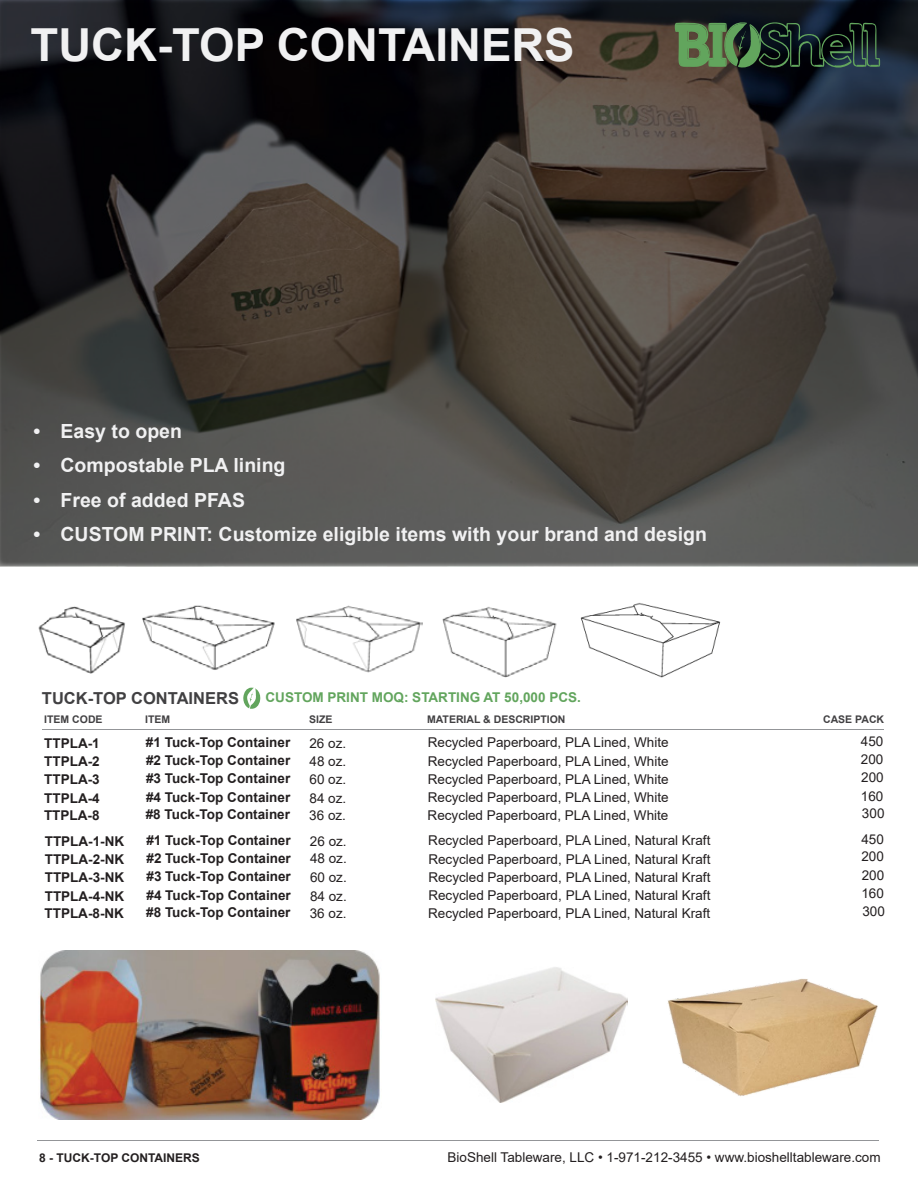
<style>
.page{position:relative;width:918px;height:1188px;background:#fff}
.page>*{position:absolute;margin:0;border:0;box-sizing:border-box;transform-origin:0 0}
.t1{font:700 45.6px "Arial";color:#f1f1f2}
.t2{font:700 19.5px "Arial";color:#f1f1f2}
.t3{font:700 16.5px "Arial";color:#414042}
.t4{font:13.5px "Arial";color:#231f20}
.t5{font:700 13.5px "Arial";color:#231f20}
.t6{font:700 13.5px "Arial";color:#62a55d}
.t7{font:700 12px "Arial";color:#231f20}
.t8{font:700 10.5px "Arial";color:#414042}
</style>
<div class="page">
<svg style="left:0;top:0;width:918px;height:566px;background:#3c3a37"></svg>
<hr style="left:37px;top:1140px;width:842px;height:1px;background:#939598">
<svg style="left:243px;top:687px;width:17px;height:22px"></svg>
<hr style="left:43px;top:730px;width:841px;height:1px;background:#939598">
<img style="left:38px;top:606px;width:87px;height:68px">
<img style="left:142px;top:605px;width:133px;height:65px">
<img style="left:296px;top:605px;width:126px;height:68px">
<img style="left:442px;top:607px;width:115px;height:71px">
<img style="left:580px;top:603px;width:141px;height:75px">
<img style="left:40px;top:950px;width:340px;height:169px">
<img style="left:436px;top:967px;width:191px;height:135px">
<img style="left:668px;top:979px;width:210px;height:118px">
<svg style="left:674px;top:17px;width:206px;height:54px;background:#2d4433"></svg>
<h1 class="t1" style="left:31px;top:13px;width:546px">TUCK-TOP CONTAINERS</h1>
<h2 class="t2" style="left:33px;top:417px;width:150px">• Easy to open</h2>
<h2 class="t2" style="left:33px;top:452px;width:254px">• Compostable PLA lining</h2>
<h2 class="t2" style="left:33px;top:486px;width:213px">• Free of added PFAS</h2>
<h2 class="t2" style="left:33px;top:521px;width:675px">• CUSTOM PRINT: Customize eligible items with your brand and design</h2>
<p class="t3" style="left:42px;top:687px;width:199px">TUCK-TOP CONTAINERS</p>
<p class="t6" style="left:266px;top:688px;width:317px">CUSTOM PRINT MOQ: STARTING AT 50,000 PCS.</p>
<p class="t8" style="left:44px;top:712px;width:60px">ITEM CODE</p>
<p class="t8" style="left:145px;top:712px;width:27px">ITEM</p>
<p class="t8" style="left:309px;top:712px;width:25px">SIZE</p>
<p class="t8" style="left:427px;top:712px;width:140px">MATERIAL &amp; DESCRIPTION</p>
<p class="t8" style="left:823px;top:712px;width:63px">CASE PACK</p>
<p class="t5" style="left:44px;top:734px;width:57px">TTPLA-1</p>
<p class="t5" style="left:146px;top:733px;width:146px">#1 Tuck-Top Container</p>
<p class="t4" style="left:309px;top:734px;width:38px">26 oz.</p>
<p class="t4" style="left:428px;top:733px;width:242px">Recycled Paperboard, PLA Lined, White</p>
<p class="t4" style="left:861px;top:732px;width:24px">450</p>
<p class="t5" style="left:44px;top:752px;width:57px">TTPLA-2</p>
<p class="t5" style="left:146px;top:751px;width:146px">#2 Tuck-Top Container</p>
<p class="t4" style="left:310px;top:752px;width:38px">48 oz.</p>
<p class="t4" style="left:428px;top:752px;width:242px">Recycled Paperboard, PLA Lined, White</p>
<p class="t4" style="left:861px;top:750px;width:24px">200</p>
<p class="t5" style="left:44px;top:770px;width:57px">TTPLA-3</p>
<p class="t5" style="left:146px;top:769px;width:146px">#3 Tuck-Top Container</p>
<p class="t4" style="left:310px;top:770px;width:38px">60 oz.</p>
<p class="t4" style="left:428px;top:770px;width:242px">Recycled Paperboard, PLA Lined, White</p>
<p class="t4" style="left:861px;top:768px;width:24px">200</p>
<p class="t5" style="left:44px;top:789px;width:57px">TTPLA-4</p>
<p class="t5" style="left:146px;top:788px;width:146px">#4 Tuck-Top Container</p>
<p class="t4" style="left:310px;top:789px;width:38px">84 oz.</p>
<p class="t4" style="left:428px;top:788px;width:242px">Recycled Paperboard, PLA Lined, White</p>
<p class="t4" style="left:861px;top:787px;width:24px">160</p>
<p class="t5" style="left:44px;top:806px;width:57px">TTPLA-8</p>
<p class="t5" style="left:146px;top:805px;width:146px">#8 Tuck-Top Container</p>
<p class="t4" style="left:309px;top:806px;width:38px">36 oz.</p>
<p class="t4" style="left:428px;top:806px;width:242px">Recycled Paperboard, PLA Lined, White</p>
<p class="t4" style="left:862px;top:804px;width:24px">300</p>
<p class="t5" style="left:45px;top:831px;width:81px">TTPLA-1-NK</p>
<p class="t5" style="left:146px;top:831px;width:146px">#1 Tuck-Top Container</p>
<p class="t4" style="left:310px;top:832px;width:38px">26 oz.</p>
<p class="t4" style="left:428px;top:831px;width:284px">Recycled Paperboard, PLA Lined, Natural Kraft</p>
<p class="t4" style="left:861px;top:830px;width:24px">450</p>
<p class="t5" style="left:45px;top:849px;width:81px">TTPLA-2-NK</p>
<p class="t5" style="left:147px;top:848px;width:146px">#2 Tuck-Top Container</p>
<p class="t4" style="left:310px;top:849px;width:38px">48 oz.</p>
<p class="t4" style="left:428px;top:850px;width:284px">Recycled Paperboard, PLA Lined, Natural Kraft</p>
<p class="t4" style="left:861px;top:847px;width:24px">200</p>
<p class="t5" style="left:45px;top:868px;width:81px">TTPLA-3-NK</p>
<p class="t5" style="left:147px;top:867px;width:146px">#3 Tuck-Top Container</p>
<p class="t4" style="left:310px;top:868px;width:38px">60 oz.</p>
<p class="t4" style="left:428px;top:868px;width:284px">Recycled Paperboard, PLA Lined, Natural Kraft</p>
<p class="t4" style="left:862px;top:866px;width:24px">200</p>
<p class="t5" style="left:45px;top:886px;width:81px">TTPLA-4-NK</p>
<p class="t5" style="left:147px;top:885px;width:146px">#4 Tuck-Top Container</p>
<p class="t4" style="left:310px;top:886px;width:38px">84 oz.</p>
<p class="t4" style="left:428px;top:886px;width:284px">Recycled Paperboard, PLA Lined, Natural Kraft</p>
<p class="t4" style="left:861px;top:884px;width:24px">160</p>
<p class="t5" style="left:45px;top:904px;width:81px">TTPLA-8-NK</p>
<p class="t5" style="left:146px;top:903px;width:146px">#8 Tuck-Top Container</p>
<p class="t4" style="left:310px;top:904px;width:38px">36 oz.</p>
<p class="t4" style="left:428px;top:904px;width:284px">Recycled Paperboard, PLA Lined, Natural Kraft</p>
<p class="t4" style="left:862px;top:902px;width:24px">300</p>
<p class="t7" style="left:39px;top:1150px;width:162px">8 - TUCK-TOP CONTAINERS</p>
<p class="t4" style="left:448px;top:1148px;width:435px">BioShell Tableware, LLC • 1-971-212-3455 • www.bioshelltableware.com</p>
</div>
